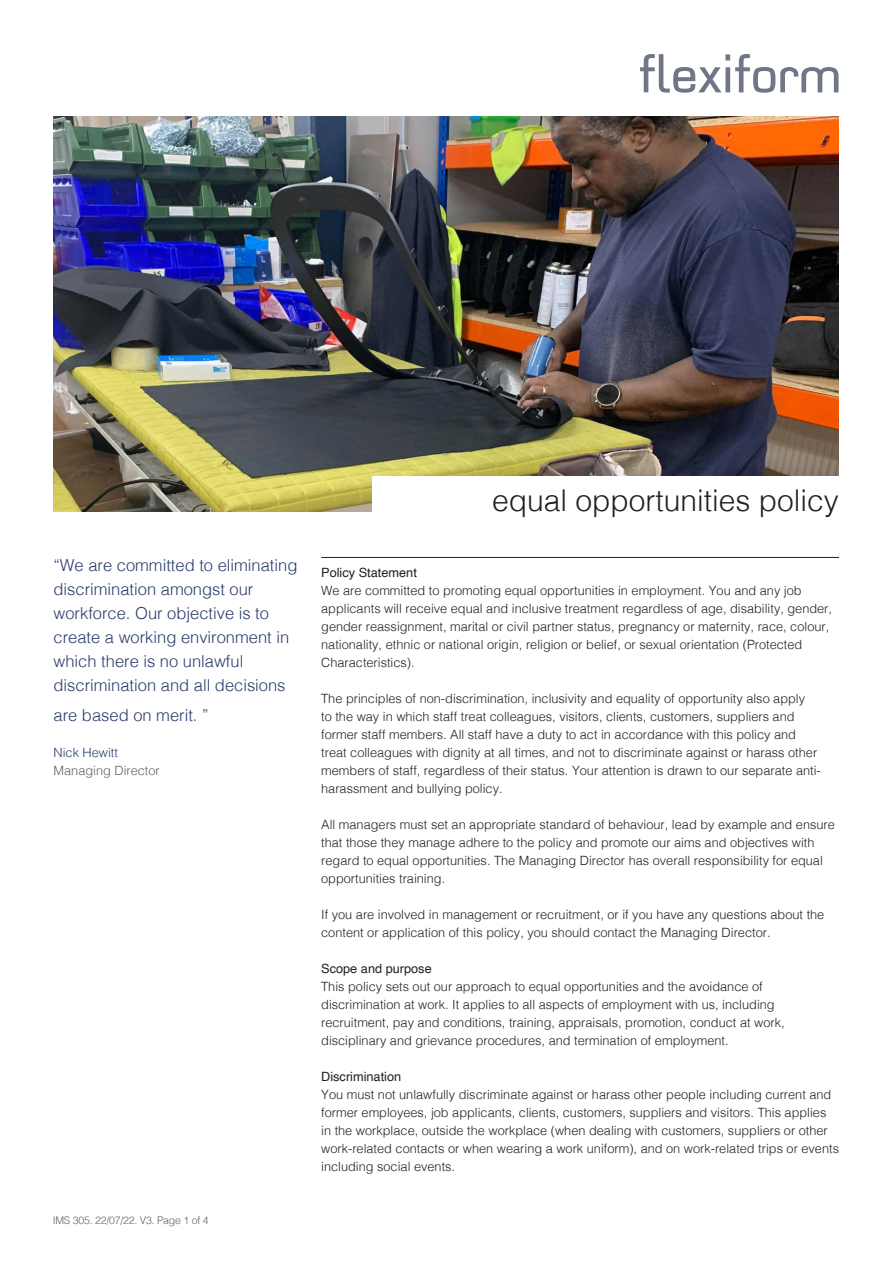
<style>
.page{position:relative;width:893px;height:1263px;background:#fff}
.page>*{position:absolute;margin:0;border:0;box-sizing:border-box;transform-origin:0 0}
.t1{font:300 30px "Helvetica";color:#231f20}
.t2{font:300 16.5px/24px "Helvetica";color:#283b69}
.Main_Body_of_Text{font:300 12.75px/18px "Helvetica";color:#231f20}
.Subheadings{font:12.75px "Helvetica";color:#231f20}
.t3{font:300 12.75px "Helvetica";color:#636366}
.t4{font:300 12.75px "Helvetica";color:#283b69}
.t5{font:300 10.5px "Helvetica";letter-spacing:-.02em;color:#636366}
</style>
<div class="page">
<img style="left:54px;top:117px;width:784px;height:394px">
<hr style="left:321px;top:557px;width:518px;height:1px;background:#231f20">
<svg style="left:640px;top:54px;width:198px;height:39px"></svg>
<div style="left:372px;top:476px;width:467px;height:46px;background:#fff"></div>
<p class="t2" style="left:54px;top:551px;width:245px">“We are committed to eliminating discrimination amongst our workforce. Our objective is to create a working environment in which there is no unlawful discrimination and all decisions</p>
<p class="t2" style="left:54px;top:701px;width:156px">are based on merit. ”</p>
<p class="t4" style="left:54px;top:741px;width:66px">Nick Hewitt</p>
<p class="t3" style="left:54px;top:759px;width:108px">Managing Director</p>
<p class="t5" style="left:53px;top:1211px;width:157px">IMS 305. 22/07/22. V3. Page 1 of 4</p>
<p class="t1" style="left:492px;top:475px;width:348px">equal opportunities policy</p>
<p class="Subheadings" style="left:321px;top:562px;width:97px">Policy Statement</p>
<p class="Main_Body_of_Text" style="left:321px;top:580px;width:512px">We are committed to promoting equal opportunities in employment. You and any job applicants will receive equal and inclusive treatment regardless of age, disability, gender, gender reassignment, marital or civil partner status, pregnancy or maternity, race, colour, nationality, ethnic or national origin, religion or belief, or sexual orientation (Protected Characteristics).</p>
<p class="Main_Body_of_Text" style="left:321px;top:688px;width:501px">The principles of non-discrimination, inclusivity and equality of opportunity also apply<br>to the way in which staff treat colleagues, visitors, clients, customers, suppliers and former staff members. All staff have a duty to act in accordance with this policy and treat colleagues with dignity at all times, and not to discriminate against or harass other members of staff, regardless of their status. Your attention is drawn to our separate anti&shy;harassment and bullying policy.</p>
<p class="Main_Body_of_Text" style="left:321px;top:814px;width:515px">All managers must set an appropriate standard of behaviour, lead by example and ensure that those they manage adhere to the policy and promote our aims and objectives with regard to equal opportunities. The Managing Director has overall responsibility for equal opportunities training.</p>
<p class="Main_Body_of_Text" style="left:321px;top:904px;width:505px">If you are involved in management or recruitment, or if you have any questions about the content or application of this policy, you should contact the Managing Director.</p>
<p class="Subheadings" style="left:321px;top:958px;width:112px">Scope and purpose</p>
<p class="Main_Body_of_Text" style="left:321px;top:976px;width:465px">This policy sets out our approach to equal opportunities and the avoidance of discrimination at work. It applies to all aspects of employment with us, including recruitment, pay and conditions, training, appraisals, promotion, conduct at work, disciplinary and grievance procedures, and termination of employment.</p>
<p class="Subheadings" style="left:321px;top:1066px;width:82px">Discrimination</p>
<p class="Main_Body_of_Text" style="left:321px;top:1084px;width:519px">You must not unlawfully discriminate against or harass other people including current and former employees, job applicants, clients, customers, suppliers and visitors. This applies in the workplace, outside the workplace (when dealing with customers, suppliers or other work-related contacts or when wearing a work uniform), and on work-related trips or events including social events.</p>
</div>
